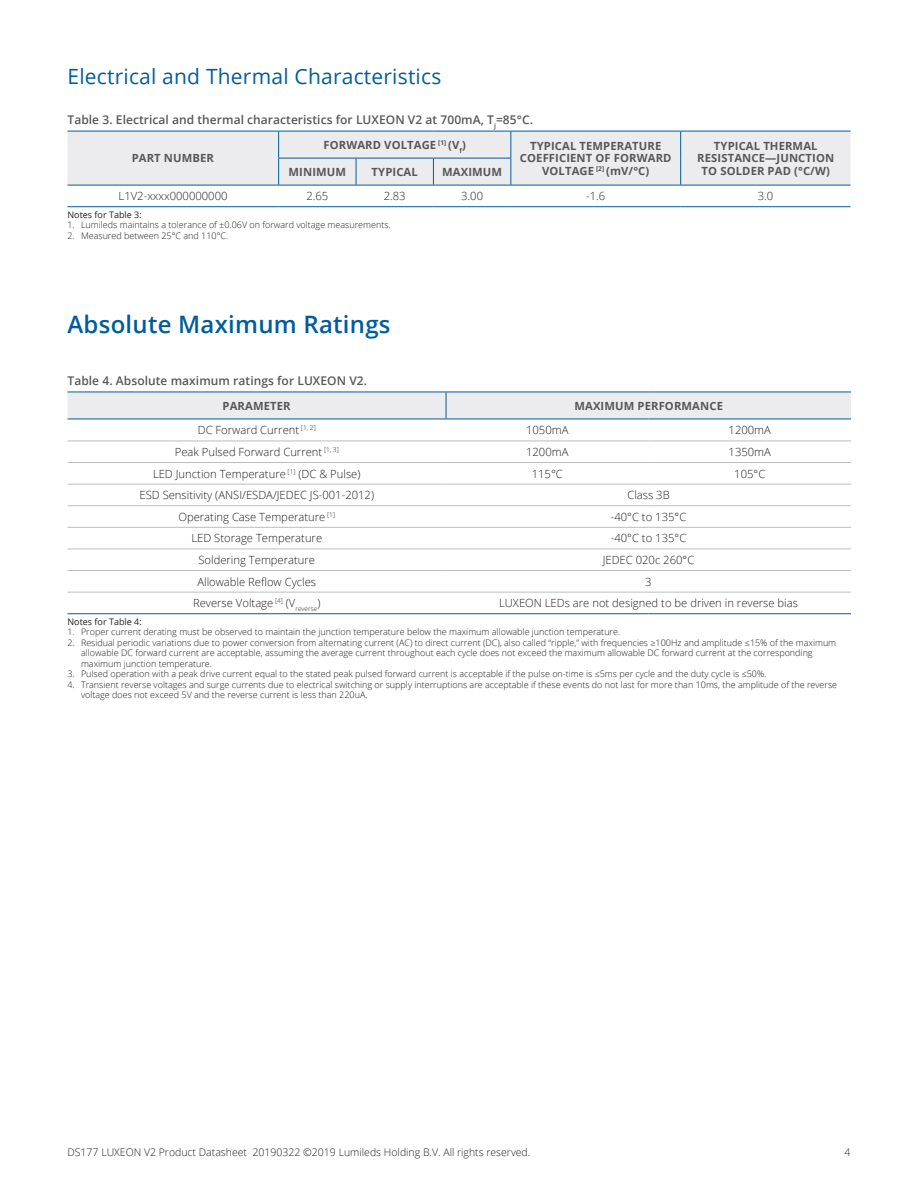
<style>
.page{position:relative;width:918px;height:1188px;background:#fff}
.page>*{position:absolute;margin:0;border:0;box-sizing:border-box;transform-origin:0 0}
.Head_1{font:600 24px "Open Sans";letter-spacing:.01em;color:#005d9c}
.Head_2{font:21px "Open Sans";letter-spacing:.01em;color:#005d9c}
.Table_Title{font:600 12px "Open Sans";letter-spacing:.005em;color:#57585a}
.Table_Text_QC{font:300 11.25px "Open Sans";color:#231f20}
.Table_Heads{font:700 11.25px/12.8px "Open Sans";letter-spacing:.01em;color:#57585a;text-align:center}
.t1{font:300 10.5px "Open Sans";color:#231f20}
.t2{font:300 9px/10.5px "Open Sans";color:#231f20}
.Table_Notes_Head{font:9px "Open Sans";color:#231f20}
</style>
<div class="page">
<hr style="left:68px;top:185px;width:211px;height:1px;background:#005d9c">
<hr style="left:511px;top:185px;width:170px;height:1px;background:#005d9c">
<hr style="left:681px;top:185px;width:169px;height:1px;background:#005d9c">
<hr style="left:279px;top:185px;width:77px;height:1px;background:#005d9c">
<hr style="left:356px;top:185px;width:77px;height:1px;background:#005d9c">
<hr style="left:433px;top:185px;width:78px;height:1px;background:#005d9c">
<div style="left:68px;top:131px;width:782px;height:54px;background:#ececee"></div>
<hr style="left:68px;top:206px;width:211px;height:1px;background:#005d9c">
<hr style="left:279px;top:206px;width:77px;height:1px;background:#005d9c">
<hr style="left:356px;top:206px;width:77px;height:1px;background:#005d9c">
<hr style="left:433px;top:206px;width:78px;height:1px;background:#005d9c">
<hr style="left:511px;top:206px;width:170px;height:1px;background:#005d9c">
<hr style="left:681px;top:206px;width:169px;height:1px;background:#005d9c">
<div style="left:68px;top:392px;width:783px;height:27px;background:#ececee"></div>
<hr style="left:649px;top:392px;width:202px;height:1px;background:#005d9c">
<hr style="left:446px;top:419px;width:203px;height:1px;background:#005d9c">
<hr style="left:649px;top:419px;width:202px;height:1px;background:#005d9c">
<hr style="left:446px;top:484px;width:203px;height:1px;background:#bcbdc0">
<hr style="left:649px;top:484px;width:202px;height:1px;background:#bcbdc0">
<hr style="left:446px;top:505px;width:203px;height:1px;background:#bcbdc0">
<hr style="left:649px;top:505px;width:202px;height:1px;background:#bcbdc0">
<hr style="left:446px;top:527px;width:203px;height:1px;background:#bcbdc0">
<hr style="left:649px;top:527px;width:202px;height:1px;background:#bcbdc0">
<hr style="left:446px;top:549px;width:203px;height:1px;background:#bcbdc0">
<hr style="left:649px;top:549px;width:202px;height:1px;background:#bcbdc0">
<hr style="left:446px;top:570px;width:203px;height:1px;background:#bcbdc0">
<hr style="left:649px;top:570px;width:202px;height:1px;background:#bcbdc0">
<hr style="left:446px;top:592px;width:203px;height:1px;background:#bcbdc0">
<hr style="left:649px;top:592px;width:202px;height:1px;background:#bcbdc0">
<hr style="left:446px;top:613px;width:203px;height:1px;background:#005d9c">
<hr style="left:649px;top:613px;width:202px;height:1px;background:#005d9c">
<hr style="left:68px;top:484px;width:378px;height:1px;background:#bcbdc0">
<hr style="left:446px;top:441px;width:203px;height:1px;background:#bcbdc0">
<hr style="left:649px;top:441px;width:202px;height:1px;background:#bcbdc0">
<hr style="left:68px;top:392px;width:378px;height:1px;background:#005d9c">
<hr style="left:68px;top:419px;width:378px;height:1px;background:#005d9c">
<hr style="left:68px;top:592px;width:378px;height:1px;background:#bcbdc0">
<hr style="left:68px;top:613px;width:378px;height:1px;background:#005d9c">
<hr style="left:68px;top:441px;width:378px;height:1px;background:#bcbdc0">
<hr style="left:68px;top:462px;width:378px;height:1px;background:#bcbdc0">
<hr style="left:446px;top:462px;width:203px;height:1px;background:#bcbdc0">
<hr style="left:649px;top:462px;width:202px;height:1px;background:#bcbdc0">
<hr style="left:68px;top:505px;width:378px;height:1px;background:#bcbdc0">
<hr style="left:68px;top:527px;width:378px;height:1px;background:#bcbdc0">
<hr style="left:68px;top:549px;width:378px;height:1px;background:#bcbdc0">
<hr style="left:68px;top:570px;width:378px;height:1px;background:#bcbdc0">
<p class="Head_2" style="left:68px;top:62px;width:375px">Electrical and Thermal Characteristics</p>
<p class="Table_Title" style="left:68px;top:111px;width:465px">Table 3. Electrical and thermal characteristics for LUXEON V2 at 700mA, T<sub>j</sub>=85°C.</p>
<p class="Table_Heads" style="left:132px;top:152px;width:84px">PART NUMBER</p>
<p class="Table_Heads" style="left:323px;top:138px;width:144px">FORWARD VOLTAGE <sup>[1]</sup> (V<sub>f</sub>)</p>
<p class="Table_Heads" style="left:520px;top:139px;width:153px">TYPICAL TEMPERATURE<br>COEFFICIENT OF FORWARD<br>VOLTAGE <sup>[2]</sup> (mV/°C)</p>
<p class="Table_Heads" style="left:697px;top:139px;width:138px">TYPICAL THERMAL<br>RESISTANCE—JUNCTION</p>
<p class="Table_Heads" style="left:289px;top:165px;width:59px">MINIMUM</p>
<p class="Table_Heads" style="left:372px;top:165px;width:48px">TYPICAL</p>
<p class="Table_Heads" style="left:442px;top:165px;width:61px">MAXIMUM</p>
<p class="Table_Heads" style="left:702px;top:164px;width:130px">TO SOLDER PAD (°C/W)</p>
<p class="Table_Text_QC" style="left:119px;top:188px;width:110px">L1V2-xxxx000000000</p>
<p class="Table_Text_QC" style="left:306px;top:188px;width:23px">2.65</p>
<p class="Table_Text_QC" style="left:384px;top:188px;width:23px">2.83</p>
<p class="Table_Text_QC" style="left:461px;top:188px;width:23px">3.00</p>
<p class="Table_Text_QC" style="left:586px;top:188px;width:21px">-1.6</p>
<p class="Table_Text_QC" style="left:758px;top:188px;width:17px">3.0</p>
<p class="Table_Notes_Head" style="left:68px;top:208px;width:76px">Notes for Table 3:</p>
<p class="t2" style="left:68px;top:219px;width:325px">1. Lumileds maintains a tolerance of ±0.06V on forward voltage measurements.</p>
<p class="t2" style="left:68px;top:230px;width:162px">2. Measured between 25°C and 110°C.</p>
<p class="Head_1" style="left:68px;top:308px;width:325px">Absolute Maximum Ratings</p>
<p class="Table_Title" style="left:68px;top:372px;width:300px">Table 4. Absolute maximum ratings for LUXEON V2.</p>
<p class="Table_Heads" style="left:223px;top:399px;width:70px">PARAMETER</p>
<p class="Table_Heads" style="left:574px;top:399px;width:150px">MAXIMUM PERFORMANCE</p>
<p class="Table_Text_QC" style="left:198px;top:422px;width:120px">DC Forward Current <sup>[1,</sup> <sup>2]</sup></p>
<p class="Table_Text_QC" style="left:526px;top:422px;width:44px">1050mA</p>
<p class="Table_Text_QC" style="left:729px;top:422px;width:44px">1200mA</p>
<p class="Table_Text_QC" style="left:175px;top:444px;width:166px">Peak Pulsed Forward Current <sup>[1,</sup> <sup>3]</sup></p>
<p class="Table_Text_QC" style="left:526px;top:444px;width:44px">1200mA</p>
<p class="Table_Text_QC" style="left:729px;top:444px;width:44px">1350mA</p>
<p class="Table_Text_QC" style="left:153px;top:466px;width:209px">LED Junction Temperature <sup>[1]</sup> (DC &amp; Pulse)</p>
<p class="Table_Text_QC" style="left:532px;top:466px;width:33px">115°C</p>
<p class="Table_Text_QC" style="left:734px;top:466px;width:33px">105°C</p>
<p class="Table_Text_QC" style="left:139px;top:487px;width:236px">ESD Sensitivity (ANSI/ESDA/JEDEC JS-001-2012)</p>
<p class="Table_Text_QC" style="left:627px;top:487px;width:44px">Class 3B</p>
<p class="Table_Text_QC" style="left:178px;top:509px;width:158px">Operating Case Temperature <sup>[1]</sup></p>
<p class="Table_Text_QC" style="left:611px;top:509px;width:77px">-40°C to 135°C</p>
<p class="Table_Text_QC" style="left:191px;top:531px;width:132px">LED Storage Temperature</p>
<p class="Table_Text_QC" style="left:611px;top:531px;width:77px">-40°C to 135°C</p>
<p class="Table_Text_QC" style="left:198px;top:552px;width:118px">Soldering Temperature</p>
<p class="Table_Text_QC" style="left:603px;top:552px;width:93px">JEDEC 020c 260°C</p>
<p class="Table_Text_QC" style="left:197px;top:574px;width:120px">Allowable Reflow Cycles</p>
<p class="Table_Text_QC" style="left:645px;top:574px;width:8px">3</p>
<p class="Table_Text_QC" style="left:193px;top:595px;width:129px">Reverse Voltage <sup>[4]</sup> (V<sub>reverse</sub>)</p>
<p class="Table_Text_QC" style="left:499px;top:595px;width:300px">LUXEON LEDs are not designed to be driven in reverse bias</p>
<p class="Table_Notes_Head" style="left:68px;top:615px;width:76px">Notes for Table 4:</p>
<p class="t2" style="left:68px;top:626px;width:554px">1. Proper current derating must be observed to maintain the junction temperature below the maximum allowable junction temperature.</p>
<p class="t2" style="left:81px;top:637px;width:757px;text-indent:-14px">2. Residual periodic variations due to power conversion from alternating current (AC) to direct current (DC), also called “ripple,” with frequencies ≥100Hz and amplitude ≤15% of the maximum allowable DC forward current are acceptable, assuming the average current throughout each cycle does not exceed the maximum allowable DC forward current at the corresponding maximum junction temperature.</p>
<p class="t2" style="left:68px;top:668px;width:701px">3. Pulsed operation with a peak drive current equal to the stated peak pulsed forward current is acceptable if the pulse on-time is ≤5ms per cycle and the duty cycle is ≤50%.</p>
<p class="t2" style="left:81px;top:679px;width:758px;text-indent:-14px">4. Transient reverse voltages and surge currents due to electrical switching or supply interruptions are acceptable if these events do not last for more than 10ms, the amplitude of the reverse voltage does not exceed 5V and the reverse current is less than 220uA.</p>
<p class="t1" style="left:68px;top:1145px;width:464px">DS177 LUXEON V2 Product Datasheet 20190322 ©2019 Lumileds Holding B.V. All rights reserved.</p>
<p class="t1" style="left:845px;top:1145px;width:7px">4</p>
</div>
